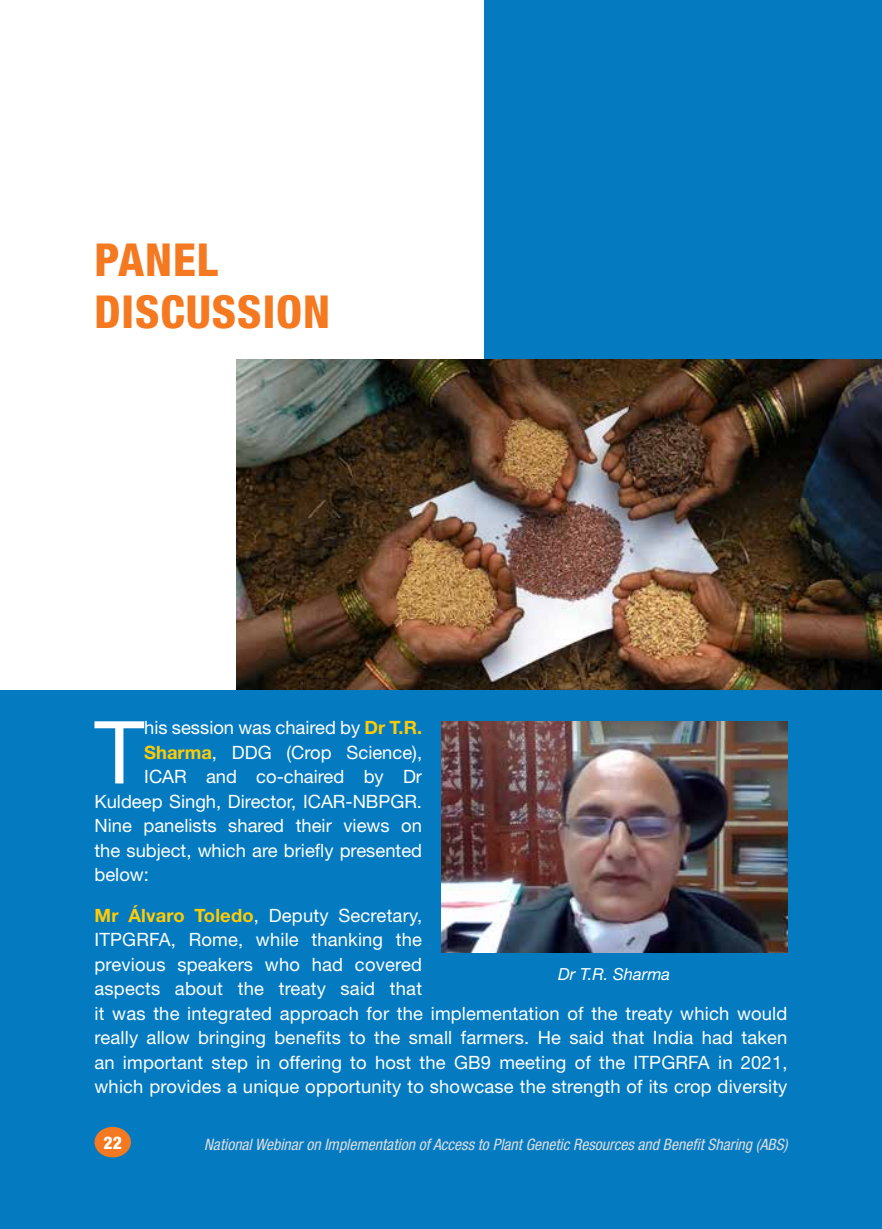
<style>
.page{position:relative;width:882px;height:1229px;background:#fff}
.page>*{position:absolute;margin:0;border:0;box-sizing:border-box;transform-origin:0 0}
.t1{font:86.98px "Helvetica Neue LT Std";color:#fff}
.t2{font:800 condensed 45.5px/52.3px "Helvetica Neue";letter-spacing:.02em;color:#f47920}
.t3{font:18.38px/24.5px "Helvetica Neue LT Std";letter-spacing:.01em;color:#fff}
.t4{font:800 condensed 17.5px "Helvetica Neue";color:#fff}
.t5{font:italic 16.62px "Helvetica Neue LT Std";color:#fff}
.t6{font:italic condensed 15.75px "Helvetica Neue";color:#dcddde}
.s1{font-weight:700;color:#ffcb05}
</style>
<div class="page">
<div style="left:0;top:690px;width:882px;height:538px;background:#047bc1"></div>
<div style="left:94px;top:1126px;width:37px;height:31px;background:#f47920;border-radius:50%"></div>
<img style="left:441px;top:721px;width:347px;height:231px">
<div style="left:485px;top:0;width:397px;height:404px;background:#047bc1"></div>
<img style="left:237px;top:360px;width:645px;height:330px">
<h2 class="t2" style="left:94px;top:232px;width:237px">PANEL<br>DISCUSSION</h2>
<h1 class="t1" style="left:94px;top:700px;width:51px">T</h1>
<p class="t3" style="left:144px;top:715px;width:279px">his session was chaired by <span class="s1">Dr T.R.</span></p>
<p class="t3" style="left:144px;top:740px;width:279px"><span class="s1">Sharma</span>, DDG (Crop Science),</p>
<p class="t3" style="left:144px;top:764px;width:279px">ICAR and co-chaired by Dr</p>
<p class="t3" style="left:94px;top:789px;width:329px">Kuldeep Singh, Director, ICAR-NBPGR.</p>
<p class="t3" style="left:94px;top:813px;width:329px">Nine panelists shared their views on</p>
<p class="t3" style="left:94px;top:838px;width:329px">the subject, which are briefly presented</p>
<p class="t3" style="left:94px;top:862px;width:56px">below:</p>
<p class="t3" style="left:94px;top:902px;width:695px"><span class="s1">Mr Álvaro Toledo</span>, Deputy Secretary,<br>ITPGRFA, Rome, while thanking the<br>previous speakers who had covered<br>aspects about the treaty said that<br>it was the integrated approach for the implementation of the treaty which would really allow bringing benefits to the small farmers. He said that India had taken an important step in offering to host the GB9 meeting of the ITPGRFA in 2021, which provides a unique opportunity to showcase the strength of its crop diversity</p>
<p class="t5" style="left:558px;top:963px;width:113px">Dr T.R. Sharma</p>
<p class="t4" style="left:104px;top:1132px;width:20px">22</p>
<p class="t6" style="left:204px;top:1135px;width:585px">National Webinar on Implementation of Access to Plant Genetic Resources and Benefit Sharing (ABS)</p>
</div>
